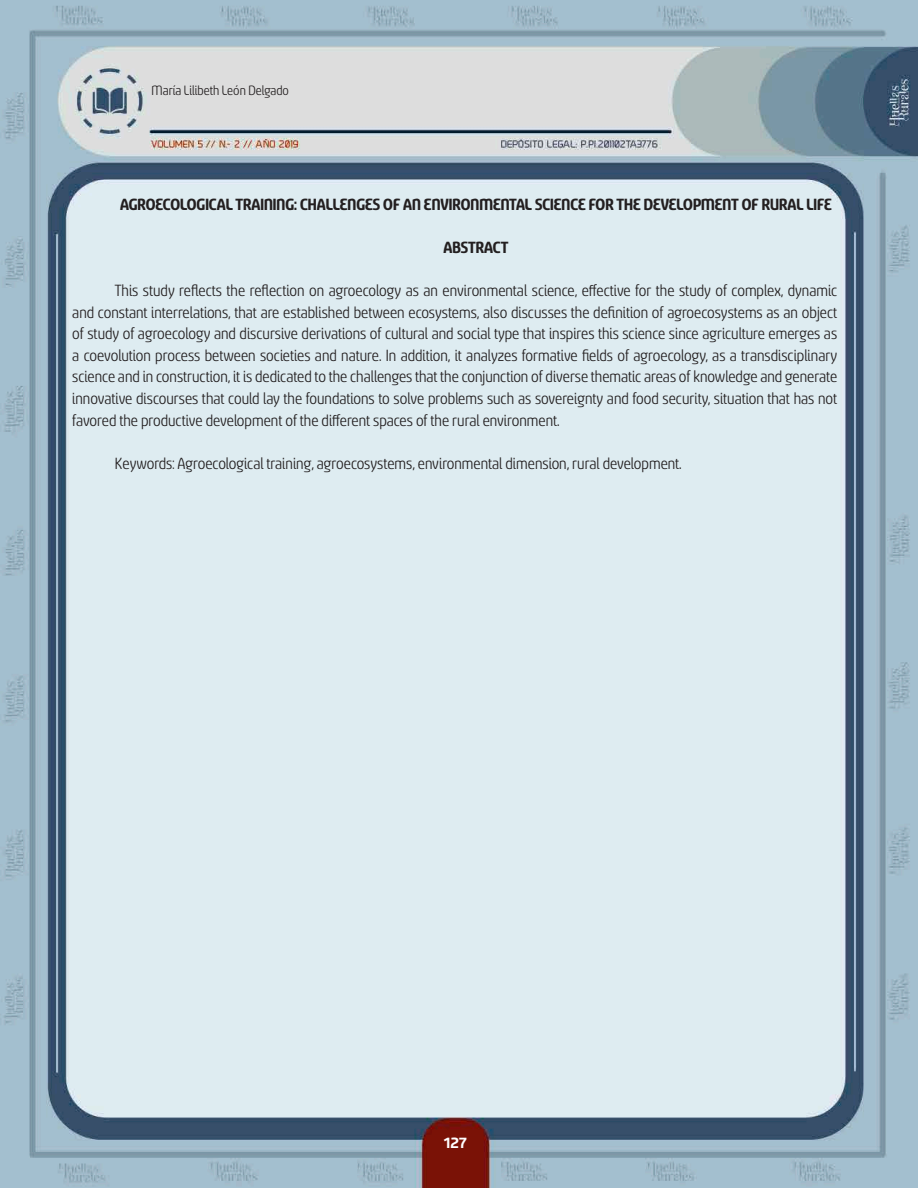
<style>
.page{position:relative;width:918px;height:1188px;background:#fff}
.page>*{position:absolute;margin:0;border:0;box-sizing:border-box;transform-origin:0 0}
.t1{font:18px/21.6px "Sancoale Narrow";color:#231f20;text-align:justify}
.t2{font:700 18px "Sancoale Narrow";color:#231f20}
.t3{font:15px "Sancoale Narrow";color:#231f20}
.t4{font:500 15px "Akceler A";color:#fff}
</style>
<div class="page">
<img style="left:0;top:0;width:918px;height:1188px">
<p class="t3" style="left:152px;top:83px;width:139px">María Lilibeth León Delgado</p>
<p class="t2" style="left:120px;top:195px;width:713px">AGROECOLOGICAL TRAINING: CHALLENGES OF AN ENVIRONMENTAL SCIENCE FOR THE DEVELOPMENT OF RURAL LIFE</p>
<p class="t2" style="left:444px;top:239px;width:66px">ABSTRACT</p>
<p class="t1" style="left:72px;top:280px;width:766px;text-indent:43px">This study reflects the reflection on agroecology as an environmental science, effective for the study of complex, dynamic and constant interrelations, that are established between ecosystems, also discusses the definition of agroecosystems as an object of study of agroecology and discursive derivations of cultural and social type that inspires this science since agriculture emerges as a coevolution process between societies and nature. In addition, it analyzes formative fields of agroecology, as a transdisciplinary science and in construction, it is dedicated to the challenges that the conjunction of diverse thematic areas of knowledge and generate innovative discourses that could lay the foundations to solve problems such as sovereignty and food security, situation that has not favored the productive development of the different spaces of the rural environment.</p>
<p class="t1" style="left:115px;top:453px;width:568px">Keywords: Agroecological training, agroecosystems, environmental dimension, rural development.</p>
<p class="t4" style="left:444px;top:1132px;width:24px">127</p>
</div>
